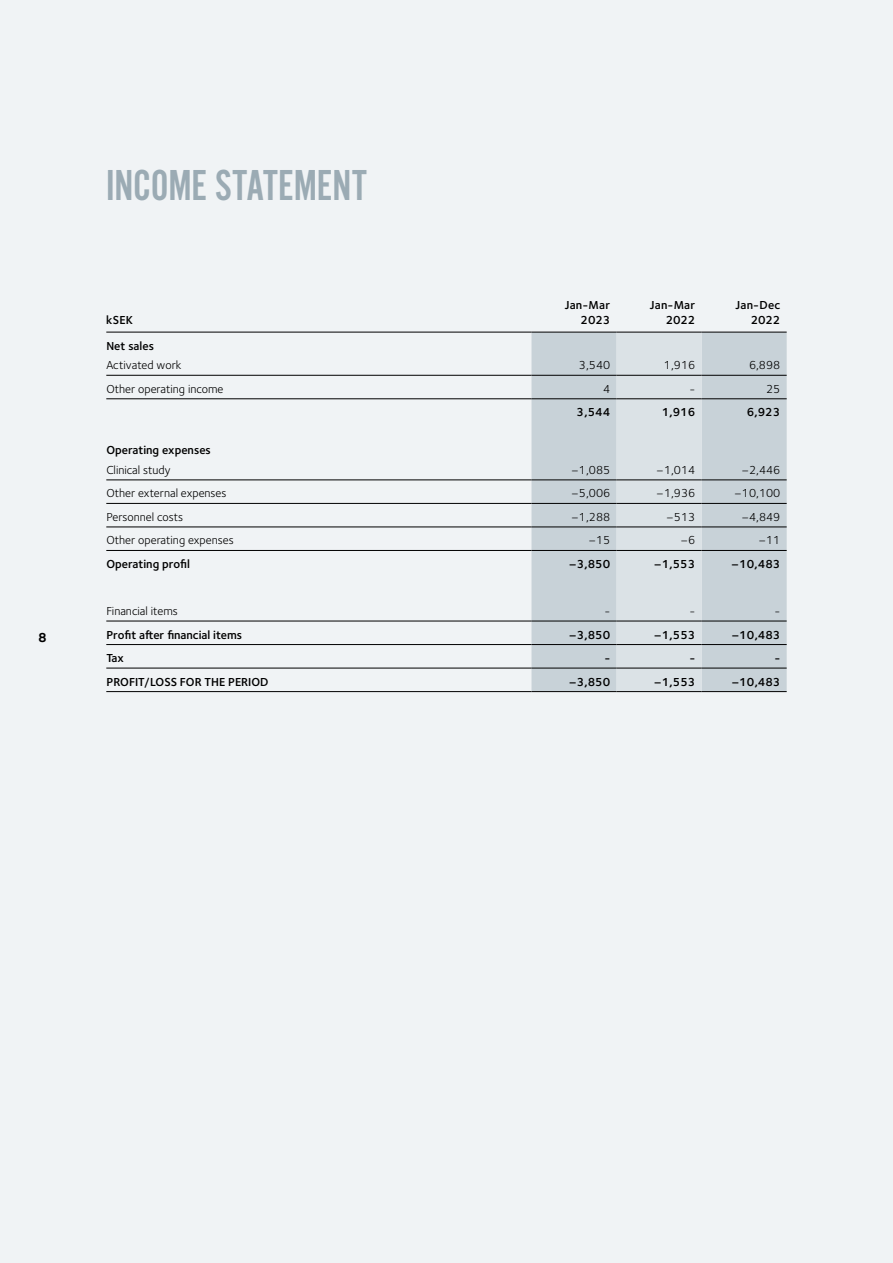
<style>
.page{position:relative;width:893px;height:1263px;background:#f0f3f5}
.page>*{position:absolute;margin:0;border:0;box-sizing:border-box;transform-origin:0 0}
.t1{font:45px "Alternate Got No 2 D";letter-spacing:-.005em;color:#9babb4}
.t2{font:700 13.5px "Foundry Sterling OT3";color:#000}
.t3{font:600 12px/14.4px "Foundry Sterling";color:#000;text-align:right}
.t4{font:12px "Foundry Sterling";color:#000}
</style>
<div class="page">
<div style="left:531px;top:333px;width:256px;height:358px;background:#c8d2d8"></div>
<div style="left:617px;top:333px;width:85px;height:358px;background:#dbe2e6"></div>
<hr style="left:106px;top:332px;width:425px;height:1px;background:#000">
<hr style="left:531px;top:332px;width:86px;height:1px;background:#000">
<hr style="left:617px;top:332px;width:85px;height:1px;background:#000">
<hr style="left:702px;top:332px;width:85px;height:1px;background:#000">
<hr style="left:106px;top:375px;width:425px;height:1px;background:#000">
<hr style="left:531px;top:375px;width:86px;height:1px;background:#000">
<hr style="left:617px;top:375px;width:85px;height:1px;background:#000">
<hr style="left:702px;top:375px;width:85px;height:1px;background:#000">
<hr style="left:106px;top:398px;width:425px;height:1px;background:#000">
<hr style="left:531px;top:398px;width:86px;height:1px;background:#000">
<hr style="left:617px;top:398px;width:85px;height:1px;background:#000">
<hr style="left:702px;top:398px;width:85px;height:1px;background:#000">
<hr style="left:106px;top:480px;width:425px;height:1px;background:#000">
<hr style="left:531px;top:480px;width:86px;height:1px;background:#000">
<hr style="left:617px;top:480px;width:85px;height:1px;background:#000">
<hr style="left:702px;top:480px;width:85px;height:1px;background:#000">
<hr style="left:106px;top:503px;width:425px;height:1px;background:#000">
<hr style="left:531px;top:503px;width:86px;height:1px;background:#000">
<hr style="left:617px;top:503px;width:85px;height:1px;background:#000">
<hr style="left:702px;top:503px;width:85px;height:1px;background:#000">
<hr style="left:106px;top:527px;width:425px;height:1px;background:#000">
<hr style="left:531px;top:527px;width:86px;height:1px;background:#000">
<hr style="left:617px;top:527px;width:85px;height:1px;background:#000">
<hr style="left:702px;top:527px;width:85px;height:1px;background:#000">
<hr style="left:106px;top:550px;width:425px;height:1px;background:#000">
<hr style="left:531px;top:550px;width:86px;height:1px;background:#000">
<hr style="left:617px;top:550px;width:85px;height:1px;background:#000">
<hr style="left:702px;top:550px;width:85px;height:1px;background:#000">
<hr style="left:106px;top:621px;width:425px;height:1px;background:#000">
<hr style="left:531px;top:621px;width:86px;height:1px;background:#000">
<hr style="left:617px;top:621px;width:85px;height:1px;background:#000">
<hr style="left:702px;top:621px;width:85px;height:1px;background:#000">
<hr style="left:106px;top:644px;width:425px;height:1px;background:#000">
<hr style="left:531px;top:644px;width:86px;height:1px;background:#000">
<hr style="left:617px;top:644px;width:85px;height:1px;background:#000">
<hr style="left:702px;top:644px;width:85px;height:1px;background:#000">
<hr style="left:106px;top:668px;width:425px;height:1px;background:#000">
<hr style="left:531px;top:668px;width:86px;height:1px;background:#000">
<hr style="left:617px;top:668px;width:85px;height:1px;background:#000">
<hr style="left:702px;top:668px;width:85px;height:1px;background:#000">
<hr style="left:106px;top:691px;width:425px;height:1px;background:#000">
<hr style="left:531px;top:691px;width:86px;height:1px;background:#000">
<hr style="left:617px;top:691px;width:85px;height:1px;background:#000">
<hr style="left:702px;top:691px;width:85px;height:1px;background:#000">
<p class="t2" style="left:38px;top:626px;width:10px">8</p>
<h1 class="t1" style="left:106px;top:161px;width:262px">INCOME STATEMENT</h1>
<p class="t3" style="left:106px;top:313px;width:28px">kSEK</p>
<p class="t3" style="left:565px;top:298px;width:47px">Jan-Mar<br>2023</p>
<p class="t3" style="left:650px;top:298px;width:47px">Jan-Mar<br>2022</p>
<p class="t3" style="left:736px;top:298px;width:46px">Jan-Dec<br>2022</p>
<p class="t3" style="left:106px;top:339px;width:49px">Net sales</p>
<p class="t4" style="left:106px;top:358px;width:77px">Activated work</p>
<p class="t4" style="left:579px;top:358px;width:33px">3,540</p>
<p class="t4" style="left:664px;top:358px;width:33px">1,916</p>
<p class="t4" style="left:749px;top:358px;width:33px">6,898</p>
<p class="t4" style="left:106px;top:382px;width:119px">Other operating income</p>
<p class="t4" style="left:603px;top:382px;width:9px">4</p>
<p class="t4" style="left:689px;top:382px;width:7px">-</p>
<p class="t4" style="left:766px;top:382px;width:16px">25</p>
<p class="t3" style="left:577px;top:405px;width:35px">3,544</p>
<p class="t3" style="left:662px;top:405px;width:35px">1,916</p>
<p class="t3" style="left:747px;top:405px;width:35px">6,923</p>
<p class="t3" style="left:106px;top:443px;width:106px">Operating expenses</p>
<p class="t4" style="left:106px;top:463px;width:66px">Clinical study</p>
<p class="t4" style="left:571px;top:463px;width:41px">–1,085</p>
<p class="t4" style="left:656px;top:463px;width:41px">–1,014</p>
<p class="t4" style="left:741px;top:463px;width:41px">–2,446</p>
<p class="t4" style="left:106px;top:486px;width:122px">Other external expenses</p>
<p class="t4" style="left:571px;top:486px;width:41px">–5,006</p>
<p class="t4" style="left:656px;top:486px;width:41px">–1,936</p>
<p class="t4" style="left:734px;top:486px;width:48px">–10,100</p>
<p class="t4" style="left:106px;top:510px;width:78px">Personnel costs</p>
<p class="t4" style="left:571px;top:510px;width:41px">–1,288</p>
<p class="t4" style="left:666px;top:510px;width:31px">–513</p>
<p class="t4" style="left:741px;top:510px;width:41px">–4,849</p>
<p class="t4" style="left:106px;top:533px;width:129px">Other operating expenses</p>
<p class="t4" style="left:588px;top:533px;width:23px">–15</p>
<p class="t4" style="left:680px;top:533px;width:16px">–6</p>
<p class="t4" style="left:758px;top:533px;width:23px">–11</p>
<p class="t3" style="left:106px;top:557px;width:85px">Operating profil</p>
<p class="t3" style="left:569px;top:557px;width:43px">–3,850</p>
<p class="t3" style="left:654px;top:557px;width:43px">–1,553</p>
<p class="t3" style="left:731px;top:557px;width:51px">–10,483</p>
<p class="t4" style="left:106px;top:604px;width:73px">Financial items</p>
<p class="t4" style="left:604px;top:604px;width:7px">-</p>
<p class="t4" style="left:689px;top:604px;width:7px">-</p>
<p class="t4" style="left:774px;top:604px;width:7px">-</p>
<p class="t3" style="left:106px;top:628px;width:137px">Profit after financial items</p>
<p class="t3" style="left:569px;top:628px;width:43px">–3,850</p>
<p class="t3" style="left:654px;top:628px;width:43px">–1,553</p>
<p class="t3" style="left:731px;top:628px;width:51px">–10,483</p>
<p class="t3" style="left:106px;top:651px;width:19px">Tax</p>
<p class="t3" style="left:604px;top:651px;width:7px">-</p>
<p class="t3" style="left:689px;top:651px;width:7px">-</p>
<p class="t3" style="left:774px;top:651px;width:7px">-</p>
<p class="t3" style="left:106px;top:675px;width:164px">PROFIT/LOSS FOR THE PERIOD</p>
<p class="t3" style="left:569px;top:675px;width:43px">–3,850</p>
<p class="t3" style="left:654px;top:675px;width:43px">–1,553</p>
<p class="t3" style="left:731px;top:675px;width:51px">–10,483</p>
</div>
